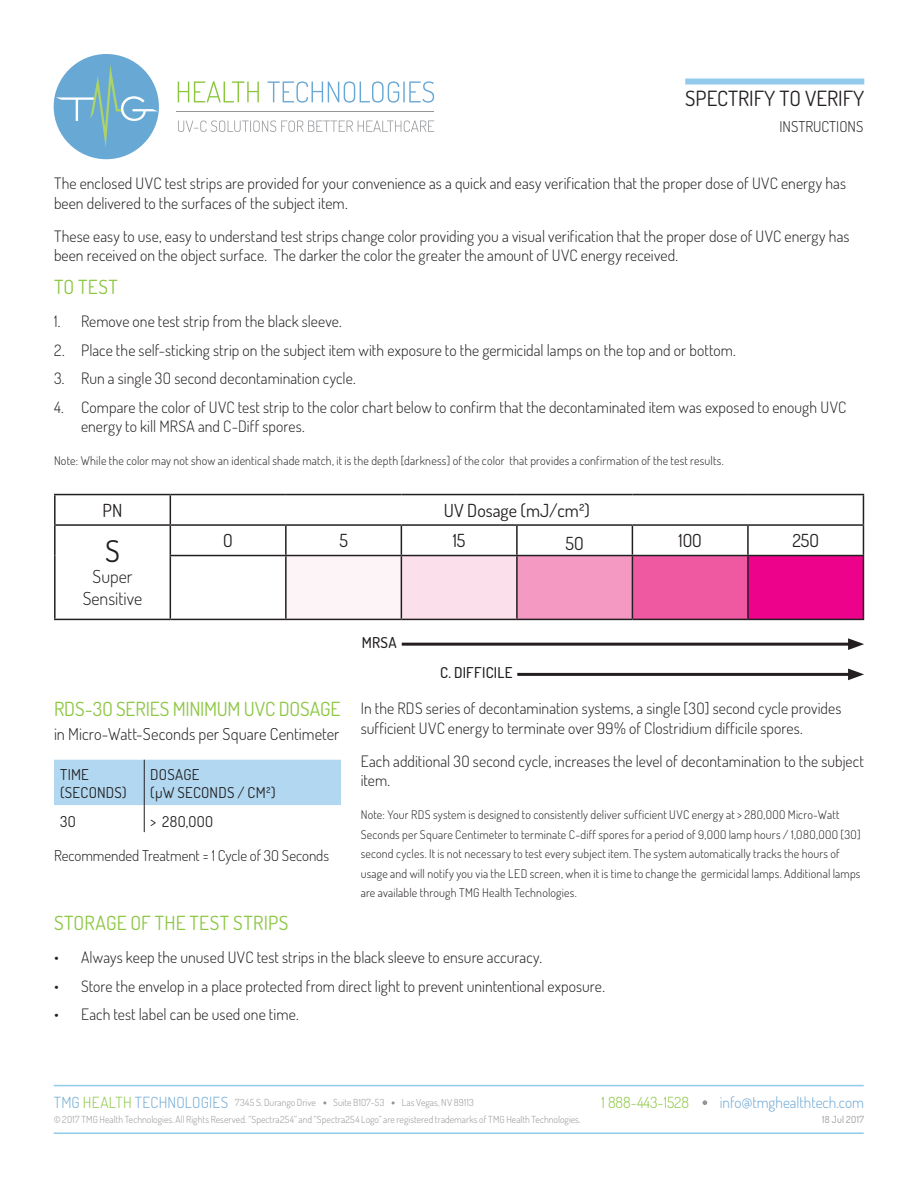
<style>
.page{position:relative;width:918px;height:1188px;background:#fff}
.page>*{position:absolute;margin:0;border:0;box-sizing:border-box;transform-origin:0 0}
.t1{font:30px "Dosis";color:#231f20}
.t2{font:21px "Dosis";color:#231f20}
.main_description{font:19.5px "Dosis";letter-spacing:.02em;color:#8bc640}
.Subhead{font:19.5px "Dosis";letter-spacing:-.01em;color:#8bc640}
.t3{font:18px "Dosis";color:#231f20}
.t4{font:300 18px/21.6px "Dosis";color:#231f20;text-align:center}
.t5{font:300 16.5px "Dosis";color:#231f20}
.main_description-2{font:300 15.75px/19.5px "Dosis";letter-spacing:.005em;color:#231f20}
.t6{font:300 15.3px "Dosis";color:#6ca8d4}
.t7{font:300 15.3px "Dosis";color:#8bc640}
.t8{font:300 15px "Dosis";letter-spacing:-.005em;color:#231f20}
.Spec_Heading{font:15px/18px "Dosis";letter-spacing:.02em;color:#231f20}
.t9{font:500 15px "Dosis";letter-spacing:.02em;color:#231f20}
.main_description-3{font:300 12px/19.5px "Dosis";letter-spacing:.015em;color:#231f20}
.t10{font:300 9.75px "Dosis";letter-spacing:.005em;color:#939598}
.t11{font:300 9.75px "Dosis";letter-spacing:.025em;color:#939598}
.t12{font:9.75px "Dosis";letter-spacing:.045em;color:#939598}
.s1{font-size:15.3px;color:#6ca8d4}
.s2{font-size:15.3px;color:#8bc640}
</style>
<div class="page">
<div style="left:54px;top:54px;width:105px;height:105px;background:#68a8d4;border-radius:50%"></div>
<svg style="left:56px;top:64px;width:102px;height:83px"></svg>
<svg style="left:178px;top:81px;width:81px;height:21px"></svg>
<svg style="left:267px;top:81px;width:132px;height:22px"></svg>
<hr style="left:403px;top:81px;width:2px;height:21px;background:#68a8d4">
<svg style="left:409px;top:81px;width:25px;height:22px"></svg>
<hr style="left:177px;top:111px;width:257px;height:1px;background:#939598">
<svg style="left:178px;top:120px;width:256px;height:12px"></svg>
<div style="left:685px;top:79px;width:179px;height:6px;background:#92caec"></div>
<hr style="left:54px;top:1085px;width:810px;height:1px;background:#92caec">
<hr style="left:54px;top:1132px;width:810px;height:2px;background:#92caec">
<svg style="left:703px;top:1100px;width:4px;height:5px"></svg>
<div style="left:286px;top:556px;width:115px;height:63px;background:#fdf4f8"></div>
<div style="left:401px;top:556px;width:116px;height:63px;background:#fbdfeb"></div>
<div style="left:517px;top:556px;width:115px;height:63px;background:#f499c2"></div>
<div style="left:632px;top:556px;width:116px;height:63px;background:#ef59a1"></div>
<div style="left:748px;top:556px;width:115px;height:63px;background:#ed028c"></div>
<hr style="left:54px;top:494px;width:116px;height:1px;background:#231f20">
<hr style="left:54px;top:495px;width:2px;height:29px;background:#231f20">
<hr style="left:170px;top:494px;width:116px;height:1px;background:#231f20">
<hr style="left:286px;top:494px;width:115px;height:1px;background:#231f20">
<hr style="left:401px;top:494px;width:116px;height:1px;background:#231f20">
<hr style="left:517px;top:494px;width:115px;height:1px;background:#231f20">
<hr style="left:632px;top:494px;width:116px;height:1px;background:#231f20">
<hr style="left:748px;top:494px;width:116px;height:1px;background:#231f20">
<hr style="left:54px;top:524px;width:116px;height:2px;background:#231f20">
<hr style="left:54px;top:526px;width:2px;height:30px;background:#231f20">
<hr style="left:170px;top:524px;width:116px;height:2px;background:#231f20">
<svg style="left:170px;top:495px;width:1px;height:60px"></svg>
<hr style="left:286px;top:524px;width:115px;height:2px;background:#231f20">
<hr style="left:285px;top:526px;width:2px;height:29px;background:#231f20">
<hr style="left:401px;top:524px;width:116px;height:2px;background:#231f20">
<svg style="left:401px;top:526px;width:1px;height:29px"></svg>
<hr style="left:517px;top:524px;width:115px;height:2px;background:#231f20">
<hr style="left:516px;top:526px;width:2px;height:29px;background:#231f20">
<hr style="left:632px;top:524px;width:116px;height:2px;background:#231f20">
<svg style="left:632px;top:526px;width:1px;height:29px"></svg>
<hr style="left:748px;top:524px;width:116px;height:2px;background:#231f20">
<hr style="left:747px;top:526px;width:2px;height:29px;background:#231f20">
<svg style="left:863px;top:495px;width:1px;height:60px"></svg>
<hr style="left:54px;top:556px;width:2px;height:63px;background:#231f20">
<hr style="left:170px;top:555px;width:116px;height:1px;background:#231f20">
<hr style="left:170px;top:556px;width:1px;height:63px;background:#231f20">
<hr style="left:54px;top:619px;width:116px;height:1px;background:#231f20">
<hr style="left:170px;top:619px;width:116px;height:1px;background:#231f20">
<hr style="left:285px;top:556px;width:2px;height:63px;background:#231f20">
<hr style="left:286px;top:555px;width:115px;height:1px;background:#231f20">
<hr style="left:401px;top:555px;width:116px;height:1px;background:#231f20">
<hr style="left:517px;top:555px;width:115px;height:1px;background:#231f20">
<hr style="left:632px;top:555px;width:116px;height:1px;background:#231f20">
<hr style="left:748px;top:555px;width:116px;height:1px;background:#231f20">
<hr style="left:401px;top:556px;width:1px;height:63px;background:#231f20">
<hr style="left:516px;top:556px;width:2px;height:63px;background:#231f20">
<hr style="left:632px;top:556px;width:1px;height:63px;background:#231f20">
<hr style="left:747px;top:556px;width:2px;height:63px;background:#231f20">
<hr style="left:863px;top:556px;width:1px;height:63px;background:#231f20">
<hr style="left:286px;top:619px;width:115px;height:1px;background:#231f20">
<hr style="left:401px;top:619px;width:116px;height:1px;background:#231f20">
<hr style="left:517px;top:619px;width:115px;height:1px;background:#231f20">
<hr style="left:632px;top:619px;width:116px;height:1px;background:#231f20">
<hr style="left:748px;top:619px;width:116px;height:1px;background:#231f20">
<hr style="left:402px;top:643px;width:452px;height:3px;background:#231f20">
<svg style="left:848px;top:638px;width:16px;height:12px"></svg>
<hr style="left:517px;top:673px;width:337px;height:3px;background:#231f20">
<svg style="left:848px;top:669px;width:16px;height:11px"></svg>
<svg style="left:54px;top:760px;width:287px;height:72px"></svg>
<hr style="left:144px;top:760px;width:1px;height:45px;background:#231f20">
<h2 class="t2" style="left:685px;top:85px;width:181px">SPECTRIFY TO VERIFY</h2>
<p class="t8" style="left:780px;top:116px;width:85px">INSTRUCTIONS</p>
<p class="main_description-2" style="left:54px;top:173px;width:794px">The enclosed UVC test strips are provided for your convenience as a quick and easy verification that the proper dose of UVC energy has been delivered to the surfaces of the subject item.</p>
<p class="main_description-2" style="left:54px;top:226px;width:797px">These easy to use, easy to understand test strips change color providing you a visual verification that the proper dose of UVC energy has been received on the object surface. The darker the color the greater the amount of UVC energy received.</p>
<p class="main_description" style="left:54px;top:274px;width:65px">TO TEST</p>
<p class="main_description-2" style="left:54px;top:311px;width:289px">1. Remove one test strip from the black sleeve.</p>
<p class="main_description-2" style="left:54px;top:340px;width:683px">2. Place the self-sticking strip on the subject item with exposure to the germicidal lamps on the top and or bottom.</p>
<p class="main_description-2" style="left:54px;top:368px;width:303px">3. Run a single 30 second decontamination cycle.</p>
<p class="main_description-2" style="left:81px;top:397px;width:767px;text-indent:-27px">4. Compare the color of UVC test strip to the color chart below to confirm that the decontaminated item was exposed to enough UVC energy to kill MRSA and C-Diff spores.</p>
<p class="main_description-3" style="left:54px;top:451px;width:671px">Note: While the color may not show an identical shade match, it is the depth [darkness] of the color that provides a confirmation of the test results.</p>
<p class="t3" style="left:103px;top:498px;width:21px">PN</p>
<p class="t3" style="left:444px;top:498px;width:148px">UV Dosage (mJ/cm²)</p>
<p class="t1" style="left:105px;top:531px;width:16px">S</p>
<p class="t4" style="left:83px;top:566px;width:61px">Super<br>Sensitive</p>
<p class="t3" style="left:223px;top:529px;width:11px">0</p>
<p class="t3" style="left:339px;top:529px;width:10px">5</p>
<p class="t3" style="left:453px;top:529px;width:14px">15</p>
<p class="t3" style="left:566px;top:531px;width:20px">50</p>
<p class="t3" style="left:679px;top:529px;width:25px">100</p>
<p class="t3" style="left:792px;top:529px;width:28px">250</p>
<p class="Subhead" style="left:54px;top:696px;width:288px">RDS-30 SERIES MINIMUM UVC DOSAGE</p>
<p class="t5" style="left:54px;top:723px;width:287px">in Micro-Watt-Seconds per Square Centimeter</p>
<p class="Spec_Heading" style="left:60px;top:765px;width:68px">TIME (SECONDS)</p>
<p class="Spec_Heading" style="left:150px;top:765px;width:127px">DOSAGE<br>(µW SECONDS / CM²)</p>
<p class="Spec_Heading" style="left:60px;top:812px;width:17px">30</p>
<p class="Spec_Heading" style="left:150px;top:812px;width:64px">&gt; 280,000</p>
<p class="t8" style="left:54px;top:845px;width:277px">Recommended Treatment = 1 Cycle of 30 Seconds</p>
<p class="t9" style="left:362px;top:633px;width:37px">MRSA</p>
<p class="t9" style="left:440px;top:663px;width:74px">C. DIFFICILE</p>
<p class="main_description-2" style="left:361px;top:698px;width:482px">In the RDS series of decontamination systems, a single [30] second cycle provides sufficient UVC energy to terminate over 99% of Clostridium difficile spores.</p>
<p class="main_description-2" style="left:361px;top:751px;width:505px">Each additional 30 second cycle, increases the level of decontamination to the subject item.</p>
<p class="main_description-3" style="left:361px;top:805px;width:501px">Note: Your RDS system is designed to consistently deliver sufficient UVC energy at &gt; 280,000 Micro-Watt Seconds per Square Centimeter to terminate C-diff spores for a period of 9,000 lamp hours / 1,080,000 [30] second cycles. It is not necessary to test every subject item. The system automatically tracks the hours of usage and will notify you via the LED screen, when it is time to change the germicidal lamps. Additional lamps are available through TMG Health Technologies.</p>
<p class="main_description" style="left:54px;top:910px;width:236px">STORAGE OF THE TEST STRIPS</p>
<p class="main_description-2" style="left:54px;top:947px;width:489px">• Always keep the unused UVC test strips in the black sleeve to ensure accuracy.</p>
<p class="main_description-2" style="left:54px;top:976px;width:552px">• Store the envelop in a place protected from direct light to prevent unintentional exposure.</p>
<p class="main_description-2" style="left:54px;top:1004px;width:246px">• Each test label can be used one time.</p>
<p class="t10" style="left:54px;top:1096px;width:264px"><span class="s1">TMG</span> <span class="s2">HEALTH</span> <span class="s1">TECHNOLOGIES</span> 7345 S. Durango Drive</p>
<p class="t10" style="left:333px;top:1096px;width:53px">Suite B107-53</p>
<p class="t11" style="left:402px;top:1096px;width:74px">Las Vegas, NV 89113</p>
<p class="t7" style="left:602px;top:1093px;width:89px">1 888-443-1528</p>
<p class="t6" style="left:720px;top:1093px;width:146px">info@tmghealthtech.com</p>
<p class="t10" style="left:54px;top:1113px;width:529px">© 2017 TMG Health Technologies. All Rights Reserved. “Spectra254” and “Spectra254 Logo” are registered trademarks of TMG Health Technologies.</p>
<p class="t12" style="left:822px;top:1113px;width:43px">18 Jul 2017</p>
</div>
